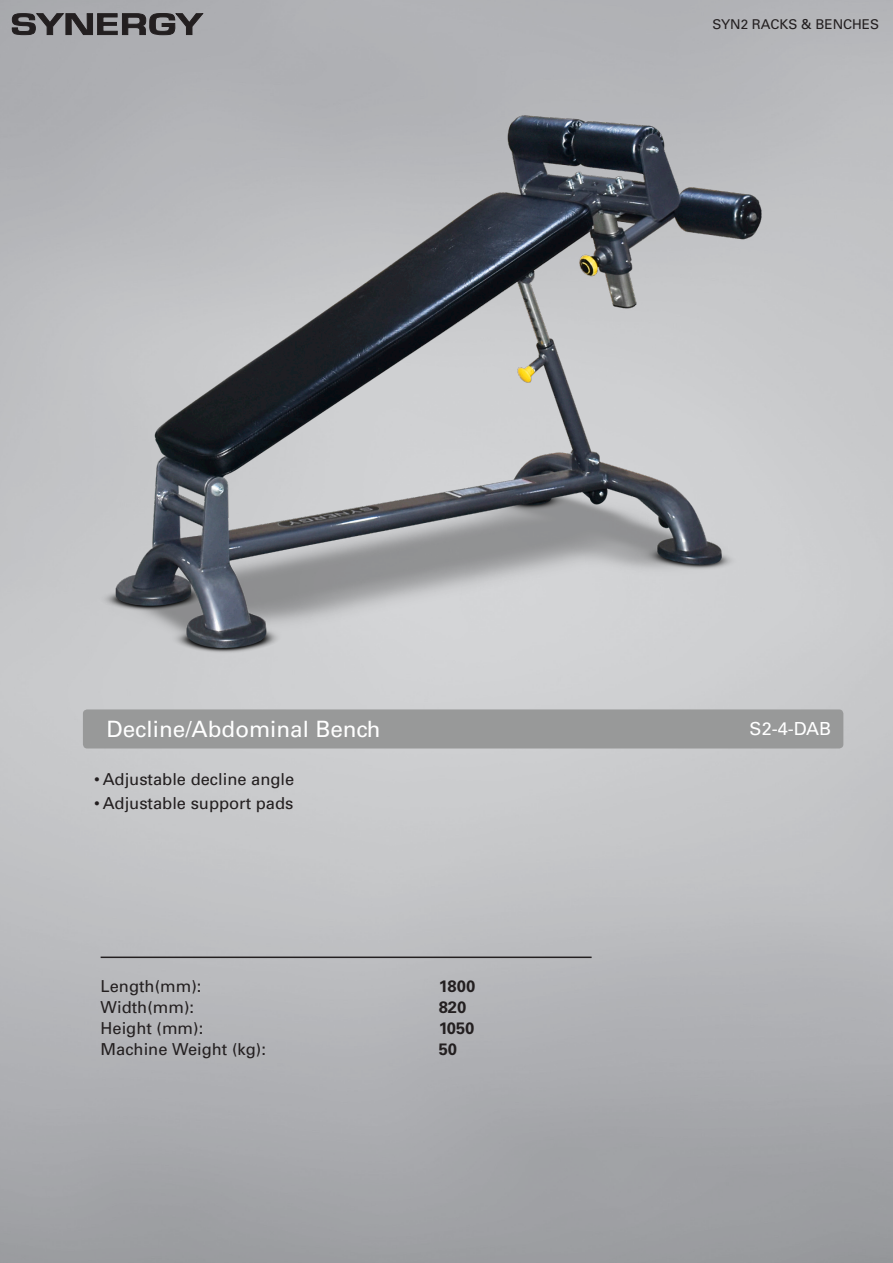
<style>
.page{position:relative;width:893px;height:1263px;background:#fff}
.page>*{position:absolute;margin:0;border:0;box-sizing:border-box;transform-origin:0 0}
.t1{font:22.5px "Univers LT Std";color:#fff}
.t2{font:18px "Univers LT Std";color:#fff}
.t3{font:16.5px "Univers";color:#231f20}
.t4{font:700 16.5px "Univers LT Std";color:#231f20}
.t5{font:13.5px "Univers LT Std";color:#231f20}
</style>
<div class="page">
<svg style="left:12px;top:13px;width:192px;height:22px;background:#615f61"></svg>
<div style="left:83px;top:709px;width:760px;height:39px;background:#989999;border-radius:4px"></div>
<hr style="left:101px;top:956px;width:491px;height:2px;background:#231f20">
<img style="left:76px;top:94px;width:725px;height:571px">
<p class="t5" style="left:712px;top:16px;width:168px">SYN2 RACKS &amp; BENCHES</p>
<p class="t1" style="left:107px;top:716px;width:275px">Decline/Abdominal Bench</p>
<p class="t2" style="left:750px;top:718px;width:83px">S2-4-DAB</p>
<p class="t3" style="left:94px;top:769px;width:202px">• Adjustable decline angle</p>
<p class="t3" style="left:94px;top:793px;width:201px">• Adjustable support pads</p>
<p class="t3" style="left:101px;top:976px;width:102px">Length(mm):</p>
<p class="t3" style="left:101px;top:997px;width:95px">Width(mm):</p>
<p class="t3" style="left:101px;top:1018px;width:104px">Height (mm):</p>
<p class="t3" style="left:101px;top:1039px;width:167px">Machine Weight (kg):</p>
<p class="t4" style="left:439px;top:976px;width:38px">1800</p>
<p class="t4" style="left:439px;top:997px;width:29px">820</p>
<p class="t4" style="left:439px;top:1018px;width:37px">1050</p>
<p class="t4" style="left:439px;top:1039px;width:20px">50</p>
</div>
